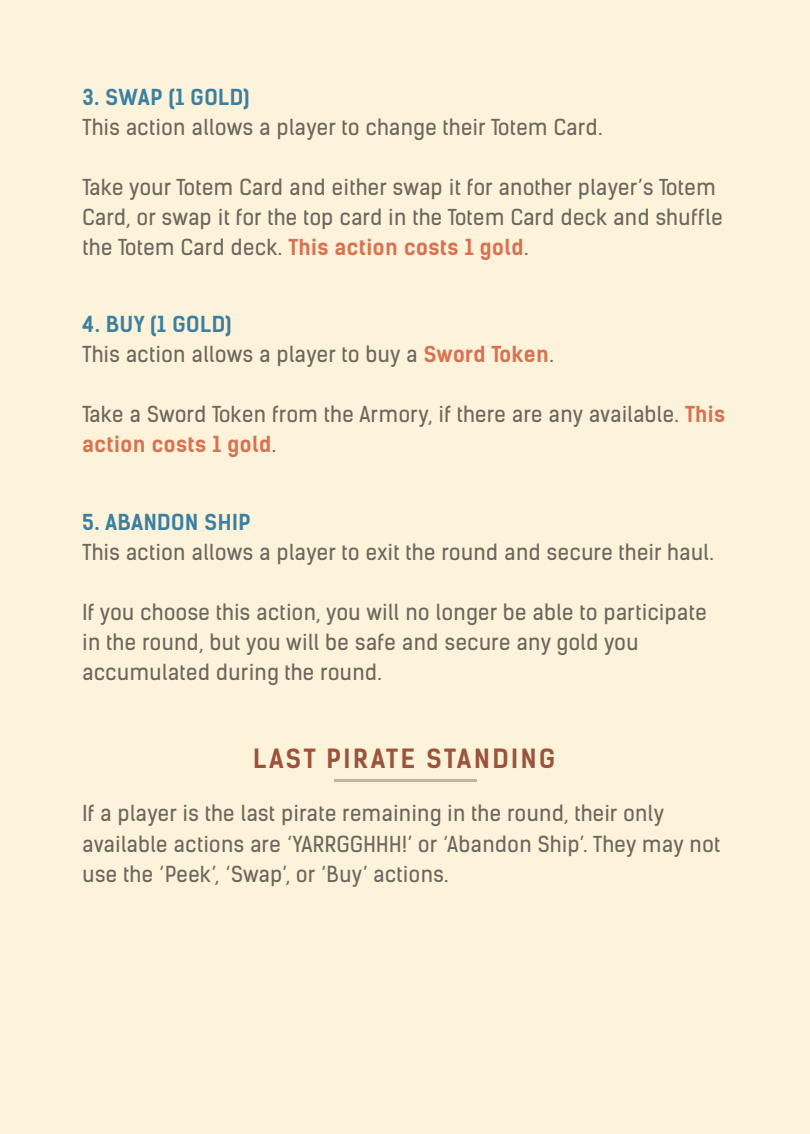
<style>
.page{position:relative;width:810px;height:1134px;background:#fdf2da}
.page>*{position:absolute;margin:0;border:0;box-sizing:border-box;transform-origin:0 0}
.t1{font:700 25.2px "Kelson Sans";letter-spacing:.1em;color:#9b533b}
.t2{font:21px/30px "Kelson Sans";letter-spacing:.025em;color:#6a675d}
.t3{font:700 21px "Kelson Sans";letter-spacing:.025em;color:#3b80a0}
.s1{font-weight:700;color:#d97151}
.s2{font-weight:700;color:#3b80a0}
</style>
<div class="page">
<hr style="left:334px;top:779px;width:142px;height:3px;background:#beb7a6">
<p class="t3" style="left:82px;top:84px;width:169px">3. SWAP (1 GOLD)</p>
<p class="t2" style="left:82px;top:112px;width:521px">This action allows a player to change their Totem Card.</p>
<p class="t2" style="left:82px;top:172px;width:642px">Take your Totem Card and either swap it for another player’s Totem<br>Card, or swap it for the top card in the Totem Card deck and shuffle the Totem Card deck. <span class="s1">This action costs 1 gold</span>.</p>
<p class="t2" style="left:82px;top:310px;width:473px"><span class="s2">4. BUY (1 GOLD)<br></span>This action allows a player to buy a <span class="s1">Sword Token</span>.</p>
<p class="t2" style="left:82px;top:400px;width:644px">Take a Sword Token from the Armory, if there are any available. <span class="s1">This action costs 1 gold</span>.</p>
<p class="t3" style="left:82px;top:509px;width:170px">5. ABANDON SHIP</p>
<p class="t2" style="left:82px;top:537px;width:633px">This action allows a player to exit the round and secure their haul.</p>
<p class="t2" style="left:82px;top:597px;width:626px">If you choose this action, you will no longer be able to participate in the round, but you will be safe and secure any gold you accumulated during the round.</p>
<p class="t1" style="left:253px;top:743px;width:303px">LAST PIRATE STANDING</p>
<p class="t2" style="left:82px;top:799px;width:639px">If a player is the last pirate remaining in the round, their only available actions are ‘YARRGGHHH!’ or ‘Abandon Ship’. They may not use the ‘Peek’, ‘Swap’, or ‘Buy’ actions.</p>
</div>
